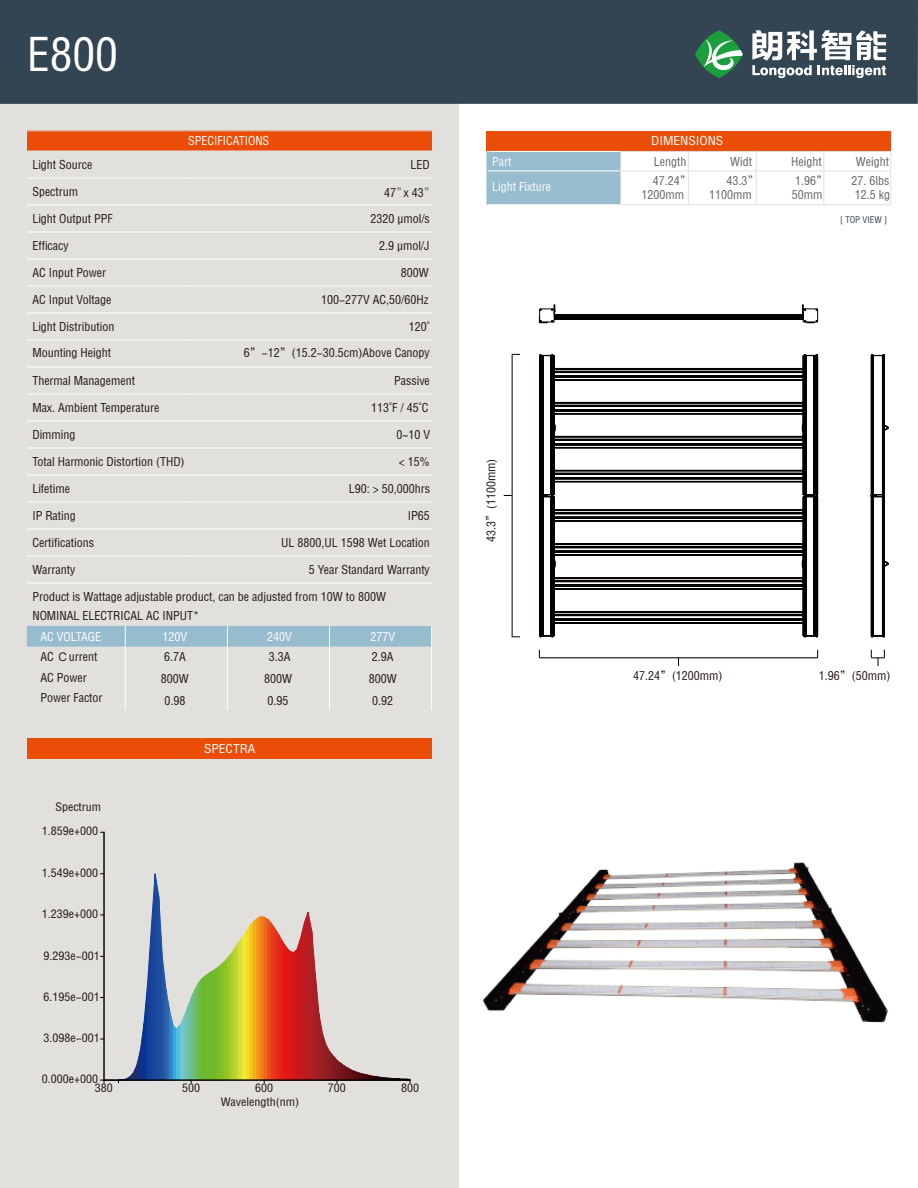
<style>
.page{position:relative;width:918px;height:1188px;background:#fff}
.page>*{position:absolute;margin:0;border:0;box-sizing:border-box;transform-origin:0 0}
.t1{font:45.45px "FZYTK GBK1 0";color:#fff}
.t2{font:12px/21.9px "FZYTK GBK1 0";color:#231815}
.t3{font:12px/14.4px "FZYTK GBK1 0";color:#666464}
.t4{font:12px "FZYTK GBK1 0";color:#fff}
.t5{font:12px "FZYTK GBK1 0";color:#fff;scale:1.12 1}
.t6{font:11.4px/24.5px "FZYTK GBK1 0";color:#231815;text-align:right;scale:1.05 1}
.t7{font:9px "FZYTK GBK1 0";color:#334552}
.s1{color:#666464}
</style>
<div class="page">
<div style="left:0;top:0;width:459px;height:1188px;background:#e1e0dd"></div>
<div style="left:0;top:0;width:918px;height:104px;background:#334552"></div>
<div style="left:27px;top:739px;width:405px;height:20px;background:#ea4d07"></div>
<div style="left:27px;top:131px;width:405px;height:20px;background:#ea4d07"></div>
<hr style="left:27px;top:131px;width:159px;height:1px;background:#e1e0dd">
<hr style="left:186px;top:131px;width:246px;height:1px;background:#e1e0dd">
<hr style="left:27px;top:178px;width:159px;height:1px;background:#fff">
<hr style="left:186px;top:178px;width:246px;height:1px;background:#fff">
<hr style="left:27px;top:205px;width:159px;height:1px;background:#fff">
<hr style="left:186px;top:205px;width:246px;height:1px;background:#fff">
<hr style="left:27px;top:232px;width:159px;height:1px;background:#fff">
<hr style="left:186px;top:232px;width:246px;height:1px;background:#fff">
<hr style="left:27px;top:259px;width:159px;height:1px;background:#fff">
<hr style="left:186px;top:259px;width:246px;height:1px;background:#fff">
<hr style="left:27px;top:286px;width:159px;height:1px;background:#fff">
<hr style="left:186px;top:286px;width:246px;height:1px;background:#fff">
<hr style="left:27px;top:313px;width:159px;height:1px;background:#fff">
<hr style="left:186px;top:313px;width:246px;height:1px;background:#fff">
<hr style="left:27px;top:340px;width:159px;height:1px;background:#fff">
<hr style="left:186px;top:340px;width:246px;height:1px;background:#fff">
<hr style="left:27px;top:367px;width:159px;height:1px;background:#fff">
<hr style="left:186px;top:367px;width:246px;height:1px;background:#fff">
<hr style="left:27px;top:394px;width:159px;height:1px;background:#fff">
<hr style="left:186px;top:394px;width:246px;height:1px;background:#fff">
<hr style="left:27px;top:421px;width:159px;height:1px;background:#fff">
<hr style="left:186px;top:421px;width:246px;height:1px;background:#fff">
<hr style="left:27px;top:448px;width:159px;height:1px;background:#fff">
<hr style="left:186px;top:448px;width:246px;height:1px;background:#fff">
<hr style="left:27px;top:475px;width:159px;height:1px;background:#fff">
<hr style="left:186px;top:475px;width:246px;height:1px;background:#fff">
<hr style="left:27px;top:502px;width:159px;height:1px;background:#fff">
<hr style="left:186px;top:502px;width:246px;height:1px;background:#fff">
<hr style="left:27px;top:529px;width:159px;height:1px;background:#fff">
<hr style="left:186px;top:529px;width:246px;height:1px;background:#fff">
<hr style="left:27px;top:556px;width:159px;height:1px;background:#fff">
<hr style="left:186px;top:556px;width:246px;height:1px;background:#fff">
<hr style="left:27px;top:583px;width:159px;height:1px;background:#fff">
<hr style="left:186px;top:583px;width:246px;height:1px;background:#fff">
<svg style="left:27px;top:626px;width:405px;height:84px"></svg>
<svg style="left:752px;top:30px;width:134px;height:48px"></svg>
<svg style="left:695px;top:30px;width:48px;height:48px"></svg>
<svg style="left:703px;top:39px;width:40px;height:32px"></svg>
<div style="left:486px;top:131px;width:405px;height:20px;background:#ea4d07"></div>
<div style="left:487px;top:171px;width:134px;height:34px;background:#96bcce"></div>
<div style="left:487px;top:151px;width:134px;height:20px;background:#96bcce"></div>
<hr style="left:620px;top:151px;width:68px;height:1px;background:#e1e0dd">
<svg style="left:620px;top:152px;width:1px;height:19px"></svg>
<hr style="left:688px;top:151px;width:68px;height:1px;background:#e1e0dd">
<svg style="left:688px;top:152px;width:1px;height:19px"></svg>
<hr style="left:756px;top:151px;width:68px;height:1px;background:#e1e0dd">
<svg style="left:756px;top:152px;width:1px;height:19px"></svg>
<hr style="left:824px;top:151px;width:67px;height:1px;background:#e1e0dd">
<svg style="left:824px;top:152px;width:1px;height:19px"></svg>
<svg style="left:891px;top:152px;width:1px;height:18px"></svg>
<hr style="left:620px;top:171px;width:68px;height:1px;background:#e1e0dd">
<hr style="left:620px;top:171px;width:1px;height:34px;background:#e1e0dd">
<hr style="left:688px;top:171px;width:68px;height:1px;background:#e1e0dd">
<hr style="left:688px;top:171px;width:1px;height:34px;background:#e1e0dd">
<hr style="left:756px;top:171px;width:68px;height:1px;background:#e1e0dd">
<hr style="left:756px;top:171px;width:1px;height:34px;background:#e1e0dd">
<hr style="left:824px;top:171px;width:67px;height:1px;background:#e1e0dd">
<hr style="left:824px;top:171px;width:1px;height:34px;background:#e1e0dd">
<hr style="left:891px;top:171px;width:1px;height:34px;background:#e1e0dd">
<hr style="left:620px;top:204px;width:68px;height:1px;background:#e1e0dd">
<hr style="left:688px;top:204px;width:68px;height:1px;background:#e1e0dd">
<hr style="left:756px;top:204px;width:68px;height:1px;background:#e1e0dd">
<hr style="left:824px;top:204px;width:67px;height:1px;background:#e1e0dd">
<hr style="left:487px;top:151px;width:133px;height:1px;background:#fff">
<hr style="left:487px;top:171px;width:133px;height:1px;background:#fff">
<hr style="left:487px;top:204px;width:133px;height:1px;background:#fff">
<hr style="left:487px;top:171px;width:1px;height:34px;background:#96bcce">
<svg style="left:539px;top:304px;width:265px;height:333px"></svg>
<svg style="left:539px;top:308px;width:15px;height:15px"></svg>
<svg style="left:554px;top:305px;width:335px;height:332px"></svg>
<hr style="left:539px;top:657px;width:279px;height:1px;background:#050000">
<svg style="left:871px;top:650px;width:14px;height:16px"></svg>
<hr style="left:512px;top:354px;width:1px;height:283px;background:#050000">
<img style="left:482px;top:862px;width:406px;height:161px">
<hr style="left:103px;top:832px;width:2px;height:248px;background:#040000">
<svg style="left:100px;top:864px;width:311px;height:219px"></svg>
<h1 class="t1" style="left:27px;top:26px;width:93px">E800</h1>
<p class="t4" style="left:188px;top:133px;width:83px">SPECIFICATIONS</p>
<p class="t2" style="left:32px;top:153px;width:62px">Light Source</p>
<p class="t2" style="left:411px;top:153px;width:21px">LED</p>
<p class="t2" style="left:32px;top:180px;width:47px">Spectrum</p>
<p class="t2" style="left:384px;top:181px;width:53px">47<span class="s1">”</span>x 43<span class="s1">”</span></p>
<p class="t2" style="left:32px;top:207px;width:82px">Light Output PPF</p>
<p class="t2" style="left:370px;top:207px;width:61px">2320 µmol/s</p>
<p class="t2" style="left:32px;top:234px;width:38px">Efficacy</p>
<p class="t2" style="left:379px;top:234px;width:52px">2.9 µmol/J</p>
<p class="t2" style="left:32px;top:261px;width:75px">AC Input Power</p>
<p class="t2" style="left:401px;top:261px;width:29px">800W</p>
<p class="t2" style="left:32px;top:288px;width:81px">AC Input Voltage</p>
<p class="t2" style="left:321px;top:288px;width:109px">100-277V AC,50/60Hz</p>
<p class="t2" style="left:32px;top:315px;width:84px">Light Distribution</p>
<p class="t2" style="left:409px;top:315px;width:22px">120°</p>
<p class="t2" style="left:32px;top:341px;width:80px">Mounting Height</p>
<p class="t2" style="left:244px;top:341px;width:188px">6”-12”(15.2-30.5cm)Above Canopy</p>
<p class="t2" style="left:32px;top:369px;width:104px">Thermal Management</p>
<p class="t2" style="left:394px;top:369px;width:37px">Passive</p>
<p class="t2" style="left:32px;top:396px;width:129px">Max. Ambient Temperature</p>
<p class="t2" style="left:371px;top:396px;width:59px">113°F / 45°C</p>
<p class="t2" style="left:32px;top:423px;width:45px">Dimming</p>
<p class="t2" style="left:396px;top:423px;width:35px">0~10 V</p>
<p class="t2" style="left:32px;top:450px;width:154px">Total Harmonic Distortion (THD)</p>
<p class="t2" style="left:399px;top:450px;width:32px">&lt; 15%</p>
<p class="t2" style="left:32px;top:477px;width:39px">Lifetime</p>
<p class="t2" style="left:349px;top:477px;width:83px">L90: &gt; 50,000hrs</p>
<p class="t2" style="left:32px;top:504px;width:45px">IP Rating</p>
<p class="t2" style="left:408px;top:504px;width:23px">IP65</p>
<p class="t2" style="left:32px;top:531px;width:63px">Certifications</p>
<p class="t2" style="left:281px;top:531px;width:150px">UL 8800,UL 1598 Wet Location</p>
<p class="t2" style="left:32px;top:558px;width:44px">Warranty</p>
<p class="t2" style="left:309px;top:558px;width:123px">5 Year Standard Warranty</p>
<p class="t2" style="left:32px;top:604px;width:168px">NOMINAL ELECTRICAL AC INPUT*</p>
<p class="t2" style="left:32px;top:585px;width:355px">Product is Wattage adjustable product, can be adjusted from 10W to 800W</p>
<p class="t4" style="left:41px;top:629px;width:62px">AC VOLTAGE</p>
<p class="t2" style="left:164px;top:645px;width:23px">6.7A</p>
<p class="t4" style="left:163px;top:629px;width:26px">120V</p>
<p class="t2" style="left:161px;top:667px;width:29px">800W<br>0.98</p>
<p class="t4" style="left:267px;top:629px;width:26px">240V</p>
<p class="t2" style="left:264px;top:667px;width:29px">800W<br>0.95</p>
<p class="t4" style="left:370px;top:629px;width:26px">277V</p>
<p class="t2" style="left:369px;top:667px;width:29px">800W<br>0.92</p>
<p class="t2" style="left:41px;top:646px;width:64px;line-height:20.5px">AC Сurrent<br>AC Power<br>Power Factor</p>
<p class="t2" style="left:372px;top:645px;width:23px">2.9A</p>
<p class="t2" style="left:269px;top:645px;width:23px">3.3A</p>
<p class="t5" style="left:204px;top:741px;width:47px">SPECTRA</p>
<p class="t6" style="left:42px;top:794px;width:58px">Spectrum<br>1.859e+000</p>
<p class="t6" style="left:42px;top:860px;width:55px">1.549e+000</p>
<p class="t6" style="left:42px;top:901px;width:55px">1.239e+000</p>
<p class="t6" style="left:43px;top:943px;width:55px">9.293e-001</p>
<p class="t6" style="left:43px;top:984px;width:55px">6.195e-001</p>
<p class="t6" style="left:44px;top:1025px;width:55px">3.098e-001</p>
<p class="t6" style="left:95px;top:1073px;width:19px;line-height:9.1px;text-align:left;text-indent:-53px">0.000e+000<br>380</p>
<p class="t6" style="left:182px;top:1075px;width:19px">500</p>
<p class="t6" style="left:255px;top:1075px;width:19px">600</p>
<p class="t6" style="left:328px;top:1075px;width:19px">700</p>
<p class="t6" style="left:401px;top:1075px;width:19px">800</p>
<p class="t6" style="left:221px;top:1089px;width:76px">Wavelength(nm)</p>
<p class="t5" style="left:651px;top:134px;width:66px">DIMENSIONS</p>
<p class="t4" style="left:492px;top:154px;width:21px">Part</p>
<p class="t3" style="left:654px;top:153px;width:34px">Length</p>
<p class="t3" style="left:730px;top:153px;width:23px">Widt</p>
<p class="t3" style="left:791px;top:153px;width:32px">Height</p>
<p class="t3" style="left:856px;top:153px;width:35px">Weight</p>
<p class="t4" style="left:492px;top:179px;width:60px">Light Fixture</p>
<p class="t3" style="left:641px;top:173px;width:52px;text-indent:11px">47.24”<br>1200mm</p>
<p class="t3" style="left:709px;top:173px;width:52px;text-indent:17px">43.3”<br>1100mm</p>
<p class="t3" style="left:792px;top:173px;width:38px">1.96”<br>50mm</p>
<p class="t3" style="left:851px;top:173px;width:40px">27. 6lbs<br>12.5 kg</p>
<p class="t7" style="left:840px;top:214px;width:48px">[ TOP VIEW ]</p>
<p class="t2" style="left:480px;top:542px;width:85px;rotate:-90deg">43.3”(1100mm)</p>
<p class="t2" style="left:633px;top:664px;width:91px">47.24”(1200mm)</p>
<p class="t2" style="left:819px;top:664px;width:73px">1.96”(50mm)</p>
</div>
